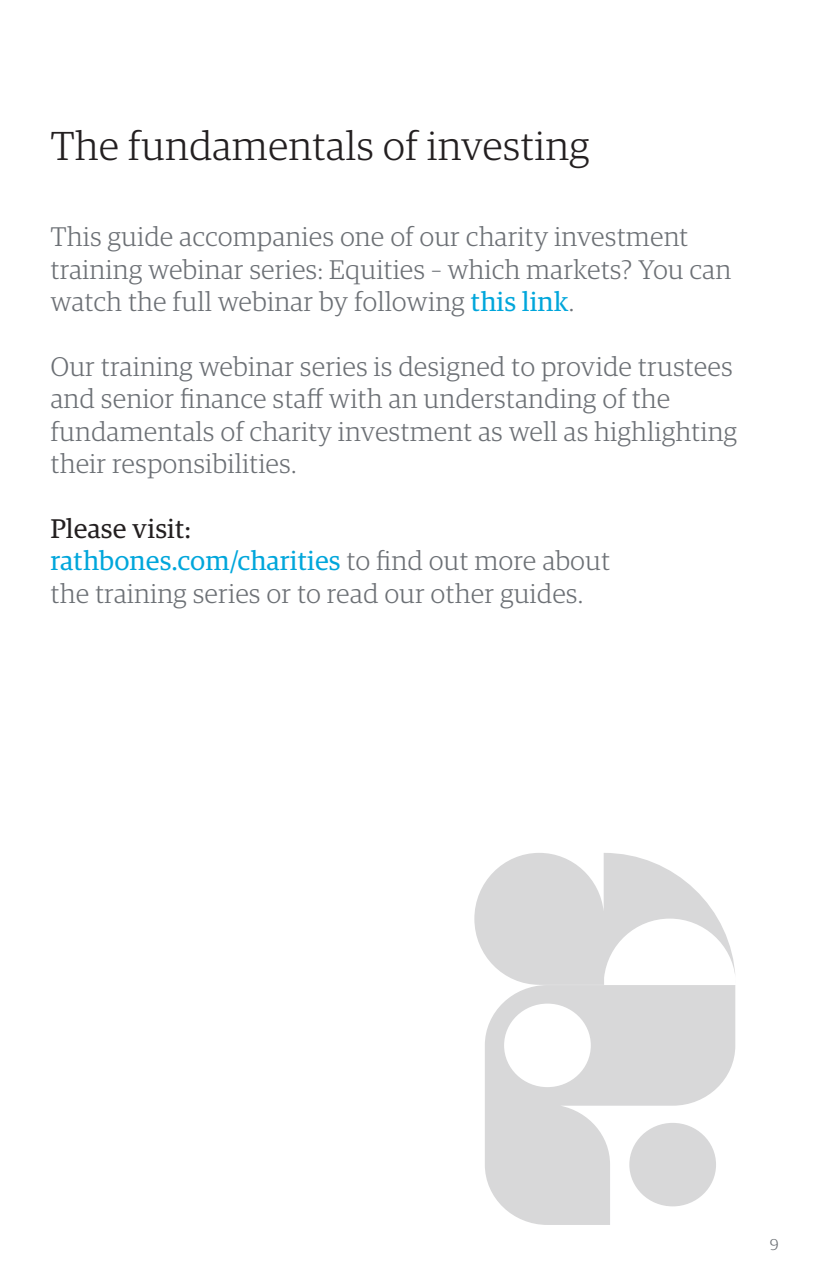
<style>
.page{position:relative;width:830px;height:1276px;background:#fff}
.page>*{position:absolute;margin:0;border:0;box-sizing:border-box;transform-origin:0 0}
.H3_Page_title{font:300 40.5px "Guardian RTB Egyp";color:#231f20}
.H5_Body_copy{font:300 27px/32.4px "Guardian RTB Egyp";color:#6c7075}
.t1{font:300 15.75px "Guardian RTB Egyp";color:#6c7075}
.s1{font-weight:400;color:#00a6db}
.s2{font-weight:400;color:#231f20}
</style>
<div class="page">
<svg style="left:474px;top:853px;width:261px;height:372px;fill:#d8d8d9"></svg>
<p class="H3_Page_title" style="left:50px;top:119px;width:540px">The fundamentals of investing</p>
<p class="H5_Body_copy" style="left:50px;top:219px;width:682px">This guide accompanies one of our charity investment training webinar series: Equities – which markets? You can watch the full webinar by following <span class="s1">this link</span>.</p>
<p class="H5_Body_copy" style="left:50px;top:349px;width:688px">Our training webinar series is designed to provide trustees and senior finance staff with an understanding of the fundamentals of charity investment as well as highlighting their responsibilities.</p>
<p class="H5_Body_copy" style="left:50px;top:511px;width:561px"><span class="s2">Please visit:<br></span><span class="s1">rathbones.com/charities</span> to find out more about the training series or to read our other guides.</p>
<p class="t1" style="left:769px;top:1234px;width:11px">9</p>
</div>
